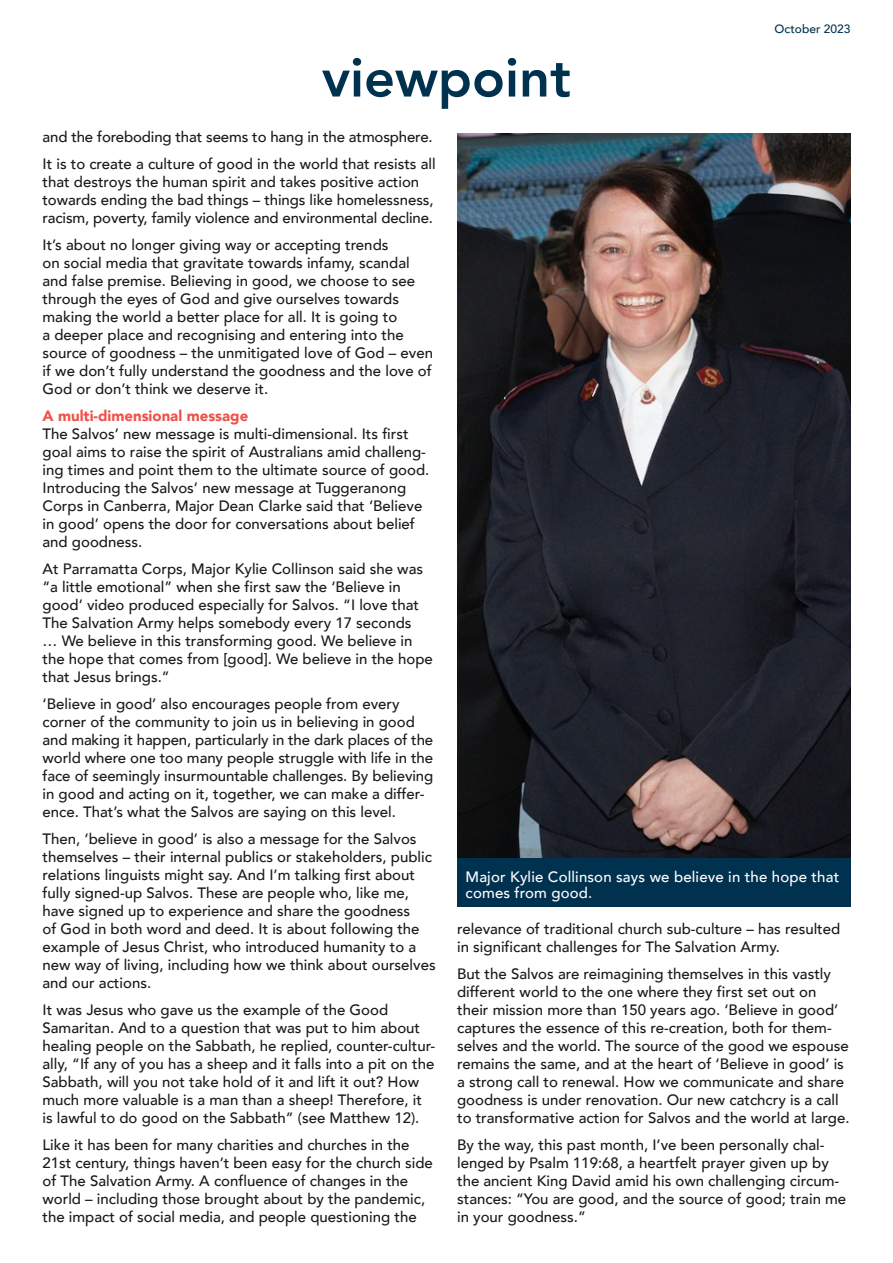
<style>
.page{position:relative;width:893px;height:1263px;background:#fff}
.page>*{position:absolute;margin:0;border:0;box-sizing:border-box;transform-origin:0 0}
.Large_Header{font:800 54px "Avenir";color:#003250}
.Body{font:500 15px/18px "Avenir";color:#1a1a1a}
.Body-2{font:500 15px/16.5px "Avenir";letter-spacing:.01em;color:#fff}
.Intext_Subhead{font:900 15px "Avenir";color:#f0514a}
.t1{font:500 12px "Avenir";color:#003250}
</style>
<div class="page">
<img style="left:457px;top:134px;width:393px;height:724px">
<div style="left:457px;top:858px;width:393px;height:49px;background:#003250"></div>
<p class="Large_Header" style="left:322px;top:36px;width:251px">viewpoint</p>
<p class="t1" style="left:775px;top:19px;width:77px">October 2023</p>
<p class="Body" style="left:43px;top:126px;width:392px">and the foreboding that seems to hang in the atmosphere.</p>
<p class="Body" style="left:43px;top:153px;width:395px">It is to create a culture of good in the world that resists all that destroys the human spirit and takes positive action towards ending the bad things – things like homelessness, racism, poverty, family violence and environmental decline.</p>
<p class="Body" style="left:43px;top:234px;width:392px">It’s about no longer giving way or accepting trends<br>on social media that gravitate towards infamy, scandal and false premise. Believing in good, we choose to see through the eyes of God and give ourselves towards making the world a better place for all. It is going to<br>a deeper place and recognising and entering into the source of goodness – the unmitigated love of God – even if we don’t fully understand the goodness and the love of God or don’t think we deserve it.</p>
<p class="Intext_Subhead" style="left:43px;top:402px;width:207px">A multi-dimensional message</p>
<p class="Body" style="left:43px;top:423px;width:388px">The Salvos’ new message is multi-dimensional. Its first goal aims to raise the spirit of Australians amid challeng&shy;ing times and point them to the ultimate source of good.<br>Introducing the Salvos’ new message at Tuggeranong Corps in Canberra, Major Dean Clarke said that ‘Believe in good’ opens the door for conversations about belief and goodness.</p>
<p class="Body" style="left:43px;top:558px;width:392px">At Parramatta Corps, Major Kylie Collinson said she was “a little emotional” when she first saw the ‘Believe in good’ video produced especially for Salvos. “I love that The Salvation Army helps somebody every 17 seconds<br>… We believe in this transforming good. We believe in the hope that comes from [good]. We believe in the hope that Jesus brings.”</p>
<p class="Body" style="left:43px;top:693px;width:392px">‘Believe in good’ also encourages people from every corner of the community to join us in believing in good and making it happen, particularly in the dark places of the world where one too many people struggle with life in the face of seemingly insurmountable challenges. By believing in good and acting on it, together, we can make a differ&shy;ence. That’s what the Salvos are saying on this level.</p>
<p class="Body" style="left:43px;top:828px;width:395px">Then, ‘believe in good’ is also a message for the Salvos themselves – their internal publics or stakeholders, public relations linguists might say. And I’m talking first about fully signed-up Salvos. These are people who, like me, have signed up to experience and share the goodness<br>of God in both word and deed. It is about following the example of Jesus Christ, who introduced humanity to a new way of living, including how we think about ourselves and our actions.</p>
<p class="Body" style="left:43px;top:999px;width:394px">It was Jesus who gave us the example of the Good Samaritan. And to a question that was put to him about healing people on the Sabbath, he replied, counter-cultur&shy;ally, “If any of you has a sheep and it falls into a pit on the Sabbath, will you not take hold of it and lift it out? How much more valuable is a man than a sheep! Therefore, it is lawful to do good on the Sabbath” (see Matthew 12).</p>
<p class="Body" style="left:43px;top:1134px;width:392px">Like it has been for many charities and churches in the 21st century, things haven’t been easy for the church side of The Salvation Army. A confluence of changes in the world – including those brought about by the pandemic, the impact of social media, and people questioning the</p>
<p class="Body-2" style="left:466px;top:867px;width:375px">Major Kylie Collinson says we believe in the hope that comes from good.</p>
<p class="Body" style="left:457px;top:918px;width:385px">relevance of traditional church sub-culture – has resulted in significant challenges for The Salvation Army.</p>
<p class="Body" style="left:457px;top:963px;width:394px">But the Salvos are reimagining themselves in this vastly different world to the one where they first set out on their mission more than 150 years ago. ‘Believe in good’ captures the essence of this re-creation, both for them&shy;selves and the world. The source of the good we espouse remains the same, and at the heart of ‘Believe in good’ is a strong call to renewal. How we communicate and share goodness is under renovation. Our new catchcry is a call to transformative action for Salvos and the world at large.</p>
<p class="Body" style="left:457px;top:1134px;width:391px">By the way, this past month, I’ve been personally chal&shy;lenged by Psalm 119:68, a heartfelt prayer given up by the ancient King David amid his own challenging circum&shy;stances: “You are good, and the source of good; train me in your goodness.”</p>
</div>
